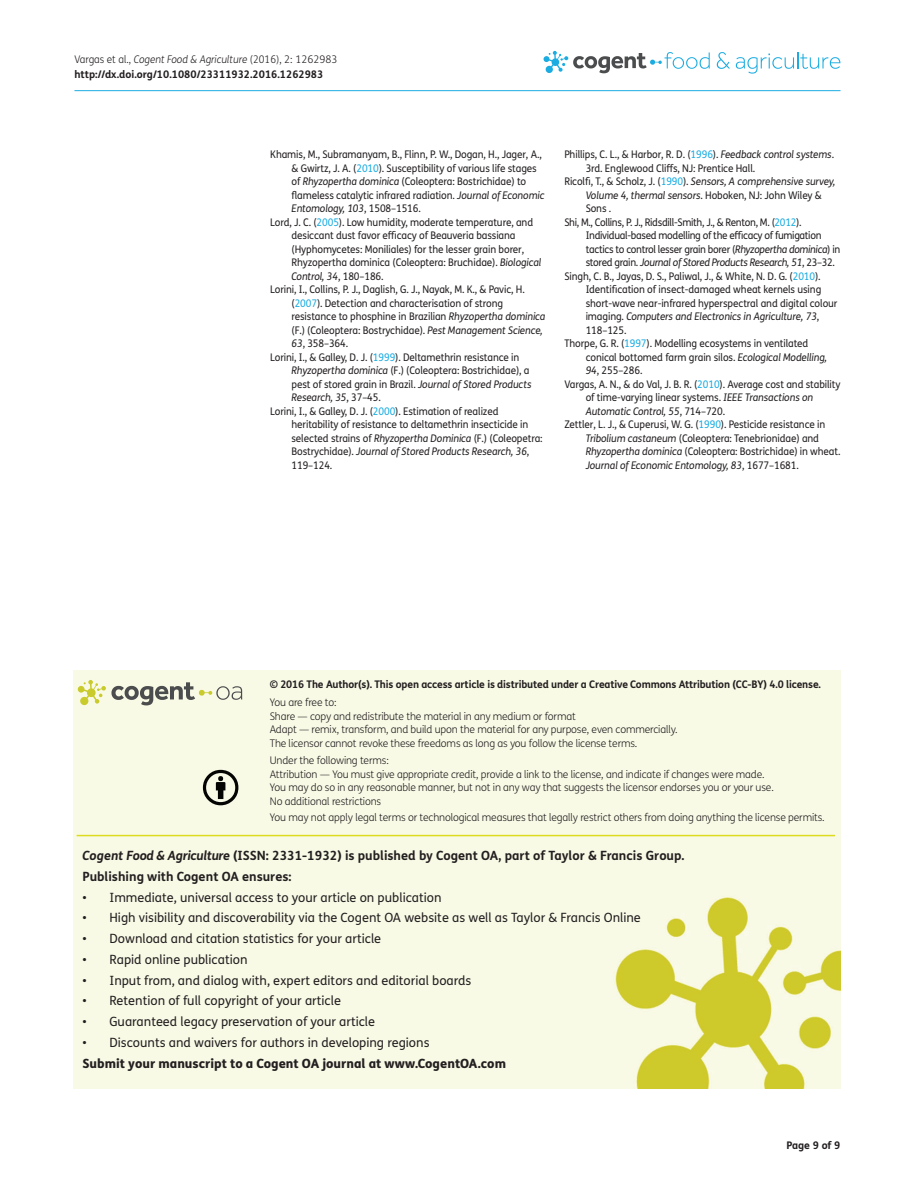
<style>
.page{position:relative;width:915px;height:1191px;background:#fff}
.page>*{position:absolute;margin:0;border:0;box-sizing:border-box;transform-origin:0 0}
.t1{font:12.75px "FS Me Pro";color:#231f20}
.t2{font:700 12.75px/20.7px "FS Me Pro";color:#231f20}
.t3{font:800 12.75px "FS Me Pro";color:#231f20}
.t4{font:10.5px "FS Me Pro";letter-spacing:-.01em;color:#231f20;scale:.95 1}
.t5{font:300 10.5px/13.5px "FS Me Pro";letter-spacing:-.015em;color:#231f20}
.t6{font:italic 10.5px "FS Me Pro";letter-spacing:-.01em;color:#231f20;scale:.95 1}
.t7{font:700 10.5px/15px "FS Me Pro";letter-spacing:-.015em;color:#231f20}
.t8{font:10.5px "FS Me Pro";letter-spacing:-.03em;color:#231f20;scale:.95 1}
.t9{font:italic 10.5px "FS Me Pro";letter-spacing:-.03em;color:#231f20;scale:.95 1}
.s1{font-weight:300}
.s2{font-weight:300;font-style:italic}
.s3{color:#1bace1}
.s4{font-style:italic}
.s5{font-style:normal}
.s6{font-style:normal;color:#1bace1}
</style>
<div class="page">
<hr style="left:74px;top:90px;width:766px;height:1px;background:#1bace1">
<svg style="left:543px;top:51px;width:166px;height:22px"></svg>
<svg style="left:716px;top:52px;width:13px;height:17px"></svg>
<svg style="left:735px;top:52px;width:105px;height:22px"></svg>
<div style="left:74px;top:671px;width:766px;height:417px;background:#f9fae6"></div>
<svg style="left:78px;top:680px;width:164px;height:25px"></svg>
<svg style="left:203px;top:770px;width:35px;height:35px"></svg>
<hr style="left:77px;top:835px;width:757px;height:1px;background:#dcdc1e">
<p class="t7" style="left:74px;top:51px;width:264px"><span class="s1">Vargas et al.,</span> <span class="s2">Cogent Food &amp; Agriculture</span> <span class="s1">(2016), 2: 1262983 </span>http://dx.doi.org/10.1080/23311932.2016.1262983</p>
<p class="t4" style="left:270px;top:147px;width:287px">Khamis, M., Subramanyam, B., Flinn, P. W., Dogan, H., Jager, A.,</p>
<p class="t4" style="left:291px;top:161px;width:260px">&amp; Gwirtz, J. A. (<span class="s3">2010</span>). Susceptibility of various life stages</p>
<p class="t4" style="left:291px;top:174px;width:248px">of <span class="s4">Rhyzopertha dominica</span> (Coleoptera: Bostrichidae) to</p>
<p class="t4" style="left:291px;top:188px;width:268px">flameless catalytic infrared radiation. <span class="s4">Journal of Economic</span></p>
<p class="t6" style="left:291px;top:201px;width:138px">Entomology, 103<span class="s5">, 1508–1516.</span></p>
<p class="t4" style="left:270px;top:215px;width:278px">Lord, J. C. (<span class="s3">2005</span>). Low humidity, moderate temperature, and</p>
<p class="t4" style="left:291px;top:228px;width:237px">desiccant dust favor efficacy of Beauveria bassiana</p>
<p class="t4" style="left:291px;top:242px;width:246px">(Hyphomycetes: Moniliales) for the lesser grain borer,</p>
<p class="t4" style="left:291px;top:255px;width:264px">Rhyzopertha dominica (Coleoptera: Bruchidae). <span class="s4">Biological</span></p>
<p class="t6" style="left:291px;top:269px;width:98px">Control, 34<span class="s5">, 180–186.</span></p>
<p class="t4" style="left:270px;top:282px;width:269px">Lorini, I., Collins, P. J., Daglish, G. J., Nayak, M. K., &amp; Pavic, H.</p>
<p class="t4" style="left:291px;top:296px;width:224px">(<span class="s3">2007</span>). Detection and characterisation of strong</p>
<p class="t4" style="left:291px;top:309px;width:269px">resistance to phosphine in Brazilian <span class="s4">Rhyzopertha dominica</span></p>
<p class="t4" style="left:291px;top:323px;width:266px">(F.) (Coleoptera: Bostrychidae). <span class="s4">Pest Management Science,</span></p>
<p class="t4" style="left:291px;top:336px;width:61px"><span class="s4">63</span>, 358–364.</p>
<p class="t4" style="left:270px;top:350px;width:264px">Lorini, I., &amp; Galley, D. J. (<span class="s3">1999</span>). Deltamethrin resistance in</p>
<p class="t4" style="left:291px;top:363px;width:252px"><span class="s4">Rhyzopertha dominica</span> (F.) (Coleoptera: Bostrichidae), a</p>
<p class="t4" style="left:291px;top:377px;width:254px">pest of stored grain in Brazil. <span class="s4">Journal of Stored Products</span></p>
<p class="t6" style="left:291px;top:390px;width:95px">Research, 35<span class="s5">, 37–45.</span></p>
<p class="t4" style="left:270px;top:404px;width:242px">Lorini, I., &amp; Galley, D. J. (<span class="s3">2000</span>). Estimation of realized</p>
<p class="t4" style="left:291px;top:417px;width:251px">heritability of resistance to deltamethrin insecticide in</p>
<p class="t4" style="left:291px;top:431px;width:266px">selected strains of <span class="s4">Rhyzopertha Dominica</span> (F.) (Coleopetra:</p>
<p class="t6" style="left:291px;top:444px;width:252px"><span class="s5">Bostrychidae).</span> Journal of Stored Products Research, 36<span class="s5">,</span></p>
<p class="t4" style="left:291px;top:458px;width:44px">119–124.</p>
<p class="t4" style="left:564px;top:147px;width:285px">Phillips, C. L., &amp; Harbor, R. D. (<span class="s3">1996</span>). <span class="s4">Feedback control systems</span>.</p>
<p class="t4" style="left:585px;top:161px;width:180px">3rd. Englewood Cliffs, NJ: Prentice Hall.</p>
<p class="t6" style="left:564px;top:174px;width:287px"><span class="s5">Ricolfi, T., &amp; Scholz, J. (</span><span class="s6">1990</span><span class="s5">).</span> Sensors, A comprehensive survey,</p>
<p class="t6" style="left:585px;top:188px;width:250px">Volume 4, thermal sensors<span class="s5">. Hoboken, NJ: John Wiley &amp;</span></p>
<p class="t4" style="left:585px;top:201px;width:28px">Sons .</p>
<p class="t8" style="left:564px;top:215px;width:251px">Shi, M., Collins, P. J., Ridsdill-Smith, J., &amp; Renton, M. (<span class="s3">2012</span>).</p>
<p class="t8" style="left:585px;top:228px;width:250px">Individual-based modelling of the efficacy of fumigation</p>
<p class="t8" style="left:585px;top:242px;width:269px">tactics to control lesser grain borer (<span class="s4">Rhyzopertha dominica</span>) in</p>
<p class="t9" style="left:585px;top:255px;width:264px"><span class="s5">stored grain.</span> Journal of Stored Products Research, 51<span class="s5">, 23–32.</span></p>
<p class="t4" style="left:564px;top:269px;width:271px">Singh, C. B., Jayas, D. S., Paliwal, J., &amp; White, N. D. G. (<span class="s3">2010</span>).</p>
<p class="t4" style="left:585px;top:282px;width:249px">Identification of insect-damaged wheat kernels using</p>
<p class="t4" style="left:585px;top:296px;width:266px">short-wave near-infrared hyperspectral and digital colour</p>
<p class="t6" style="left:585px;top:309px;width:247px"><span class="s5">imaging.</span> Computers and Electronics in Agriculture, 73<span class="s5">,</span></p>
<p class="t4" style="left:585px;top:323px;width:44px">118–125.</p>
<p class="t4" style="left:564px;top:336px;width:258px">Thorpe, G. R. (<span class="s3">1997</span>). Modelling ecosystems in ventilated</p>
<p class="t4" style="left:585px;top:350px;width:256px">conical bottomed farm grain silos. <span class="s4">Ecological Modelling,</span></p>
<p class="t4" style="left:585px;top:363px;width:61px"><span class="s4">94</span>, 255–286.</p>
<p class="t4" style="left:564px;top:377px;width:292px">Vargas, A. N., &amp; do Val, J. B. R. (<span class="s3">2010</span>). Average cost and stability</p>
<p class="t4" style="left:585px;top:390px;width:241px">of time-varying linear systems. <span class="s4">IEEE Transactions on</span></p>
<p class="t6" style="left:585px;top:404px;width:148px">Automatic Control, 55<span class="s5">, 714–720.</span></p>
<p class="t4" style="left:564px;top:417px;width:276px">Zettler, L. J., &amp; Cuperusi, W. G. (<span class="s3">1990</span>). Pesticide resistance in</p>
<p class="t4" style="left:585px;top:431px;width:247px"><span class="s4">Tribolium castaneum</span> (Coleoptera: Tenebrionidae) and</p>
<p class="t4" style="left:585px;top:444px;width:270px"><span class="s4">Rhyzopertha dominica</span> (Coleoptera: Bostrichidae) in wheat.</p>
<p class="t6" style="left:585px;top:458px;width:226px">Journal of Economic Entomology, 83<span class="s5">, 1677–1681.</span></p>
<p class="t7" style="left:270px;top:676px;width:552px">© 2016 The Author(s). This open access article is distributed under a Creative Commons Attribution (CC-BY) 4.0 license.</p>
<p class="t5" style="left:270px;top:695px;width:409px">You are free to:<br>Share — copy and redistribute the material in any medium or format<br>Adapt — remix, transform, and build upon the material for any purpose, even commercially.<br>The licensor cannot revoke these freedoms as long as you follow the license terms.</p>
<p class="t5" style="left:270px;top:753px;width:505px">Under the following terms:<br>Attribution — You must give appropriate credit, provide a link to the license, and indicate if changes were made.<br>You may do so in any reasonable manner, but not in any way that suggests the licensor endorses you or your use.<br>No additional restrictions</p>
<p class="t5" style="left:270px;top:810px;width:556px">You may not apply legal terms or technological measures that legally restrict others from doing anything the license permits.</p>
<p class="t2" style="left:82px;top:844px;width:603px"><span class="s4">Cogent Food &amp; Agriculture</span> (ISSN: 2331-1932) is published by Cogent OA, part of Taylor &amp; Francis Group.<br>Publishing with Cogent OA ensures:</p>
<p class="t1" style="left:82px;top:888px;width:360px">• Immediate, universal access to your article on publication</p>
<p class="t1" style="left:82px;top:909px;width:559px">• High visibility and discoverability via the Cogent OA website as well as Taylor &amp; Francis Online</p>
<p class="t1" style="left:82px;top:930px;width:300px">• Download and citation statistics for your article</p>
<p class="t1" style="left:82px;top:950px;width:166px">• Rapid online publication</p>
<p class="t1" style="left:82px;top:971px;width:390px">• Input from, and dialog with, expert editors and editorial boards</p>
<p class="t1" style="left:82px;top:992px;width:260px">• Retention of full copyright of your article</p>
<p class="t1" style="left:82px;top:1013px;width:294px">• Guaranteed legacy preservation of your article</p>
<p class="t1" style="left:82px;top:1033px;width:348px">• Discounts and waivers for authors in developing regions</p>
<p class="t3" style="left:82px;top:1053px;width:425px">Submit your manuscript to a Cogent OA journal at www.CogentOA.com</p>
<p class="t7" style="left:786px;top:1137px;width:56px">Page 9 of 9</p>
</div>
